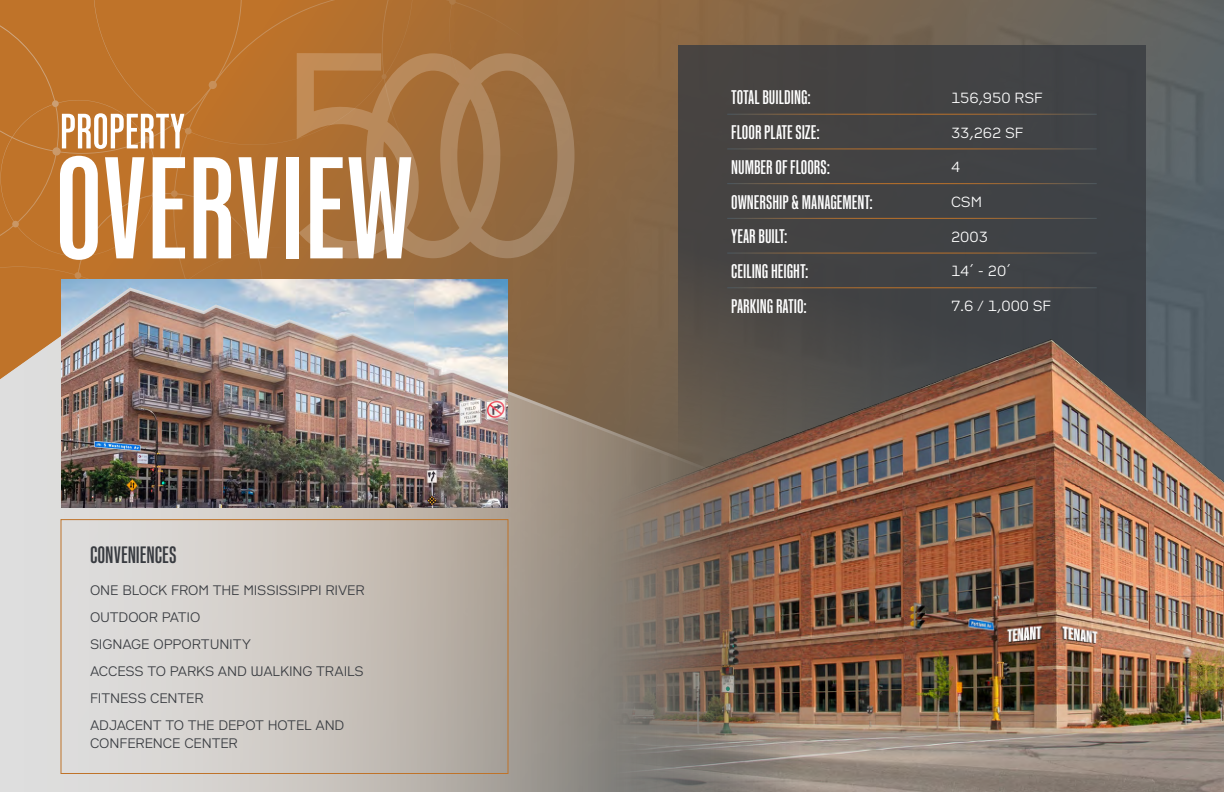
<style>
.page{position:relative;width:1224px;height:792px;background:#fff}
.page>*{position:absolute;margin:0;border:0;box-sizing:border-box;transform-origin:0 0}
.t1{font:500 146.6px "Kaneda Gothic";color:#fff}
.t2{font:500 50.2px "Kaneda Gothic";color:#fff}
.t3{font:500 24px "Kaneda Gothic";color:#383b40}
.t4{font:500 20px "Kaneda Gothic";color:#fff}
.t5{font:16px "oook";color:#fff}
.t6{font:15px/27px "oook";letter-spacing:-.01em;color:#383b40}
</style>
<div class="page">
<img style="left:641px;top:0;width:583px;height:258px">
<svg style="left:263px;top:0;width:209px;height:279px;background:#af6f30"></svg>
<svg style="left:472px;top:256px;width:169px;height:23px"></svg>
<svg style="left:0;top:0;width:263px;height:286px;background:#bd732b"></svg>
<svg style="left:382px;top:0;width:259px;height:256px;background:#96693d"></svg>
<div style="left:678px;top:45px;width:468px;height:659px;background:#424344"></div>
<img style="left:508px;top:258px;width:716px;height:534px">
<svg style="left:297px;top:53px;width:278px;height:205px;background:#a67647"></svg>
<svg style="left:0;top:475px;width:715px;height:317px;background:#b9b2ab"></svg>
<img style="left:61px;top:279px;width:447px;height:229px">
<img style="left:0;top:286px;width:720px;height:189px">
<div style="left:61px;top:519px;width:447px;height:255px;border:1px solid #bf7329"></div>
<hr style="left:727px;top:114px;width:220px;height:1px;background:#fff">
<hr style="left:947px;top:114px;width:150px;height:1px;background:#fff">
<hr style="left:727px;top:149px;width:220px;height:1px;background:#fff">
<hr style="left:947px;top:149px;width:150px;height:1px;background:#fff">
<hr style="left:727px;top:183px;width:220px;height:1px;background:#fff">
<hr style="left:947px;top:183px;width:150px;height:1px;background:#fff">
<hr style="left:727px;top:218px;width:220px;height:1px;background:#fff">
<hr style="left:947px;top:218px;width:150px;height:1px;background:#fff">
<hr style="left:727px;top:253px;width:220px;height:1px;background:#fff">
<hr style="left:947px;top:253px;width:150px;height:1px;background:#fff">
<hr style="left:727px;top:288px;width:220px;height:1px;background:#fff">
<hr style="left:947px;top:288px;width:150px;height:1px;background:#fff">
<h2 class="t2" style="left:60px;top:103px;width:127px">PROPERTY</h2>
<h1 class="t1" style="left:55px;top:126px;width:360px">OVERVIEW</h1>
<h3 class="t3" style="left:90px;top:542px;width:88px">CONVENIENCES</h3>
<p class="t6" style="left:90px;top:576px;width:276px">ONE BLOCK FROM THE MISSISSIPPI RIVER<br>OUTDOOR PATIO<br>SIGNAGE OPPORTUNITY<br>ACCESS TO PARKS AND WALKING TRAILS<br>FITNESS CENTER<br>ADJACENT TO THE DEPOT HOTEL AND</p>
<p class="t6" style="left:90px;top:729px;width:149px">CONFERENCE CENTER</p>
<h3 class="t4" style="left:731px;top:86px;width:81px">TOTAL BUILDING:</h3>
<p class="t5" style="left:951px;top:89px;width:94px">156,950 RSF</p>
<h3 class="t4" style="left:731px;top:121px;width:90px">FLOOR PLATE SIZE:</h3>
<p class="t5" style="left:951px;top:124px;width:74px">33,262 SF</p>
<h3 class="t4" style="left:731px;top:156px;width:100px">NUMBER OF FLOORS:</h3>
<p class="t5" style="left:951px;top:158px;width:11px">4</p>
<h3 class="t4" style="left:731px;top:190px;width:143px">OWNERSHIP &amp; MANAGEMENT:</h3>
<p class="t5" style="left:951px;top:193px;width:32px">CSM</p>
<h3 class="t4" style="left:731px;top:225px;width:58px">YEAR BUILT:</h3>
<p class="t5" style="left:951px;top:228px;width:38px">2003</p>
<h3 class="t4" style="left:731px;top:260px;width:79px">CEILING HEIGHT:</h3>
<p class="t5" style="left:951px;top:262px;width:61px">14’ - 20’</p>
<h3 class="t4" style="left:731px;top:295px;width:77px">PARKING RATIO:</h3>
<p class="t5" style="left:951px;top:297px;width:102px">7.6 / 1,000 SF</p>
</div>
